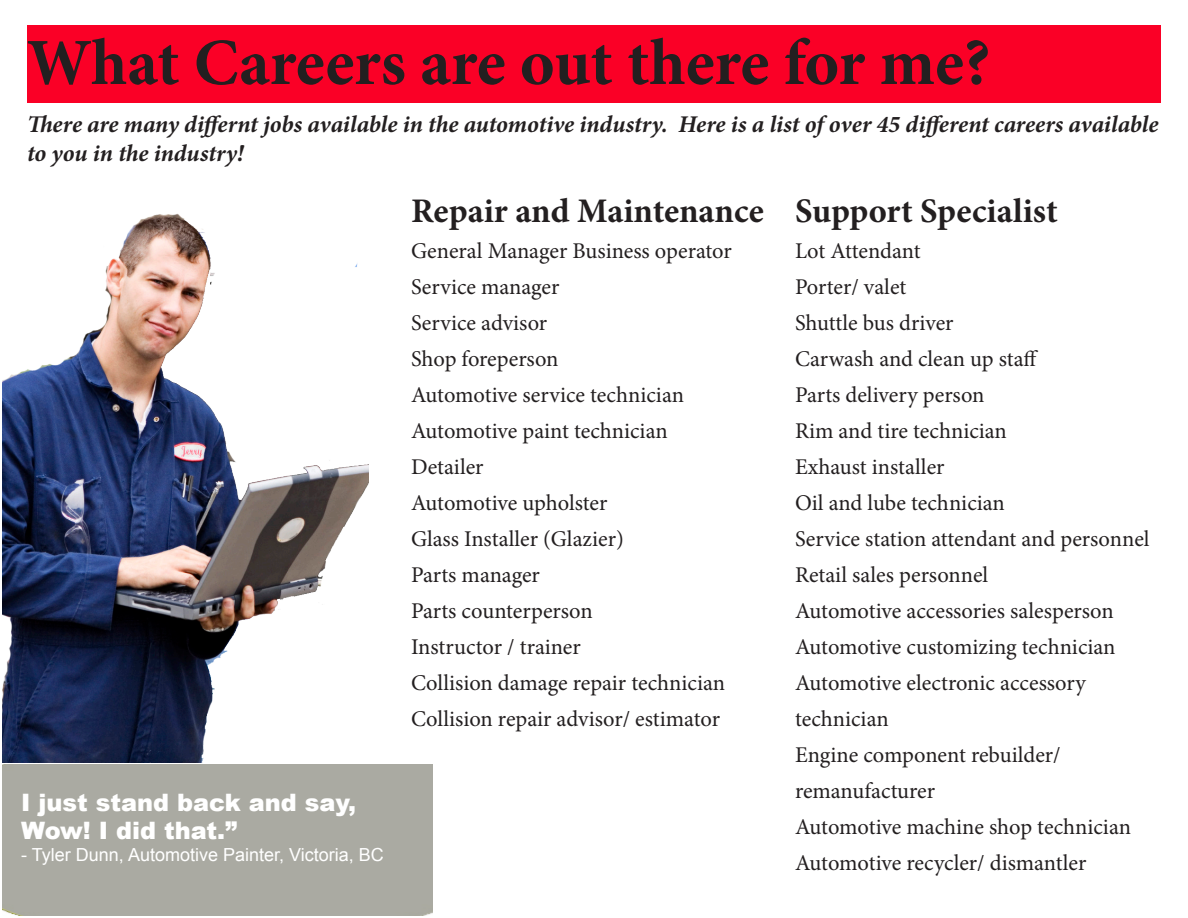
<style>
.page{position:relative;width:1188px;height:918px;background:#fff}
.page>*{position:absolute;margin:0;border:0;box-sizing:border-box;transform-origin:0 0}
.t1{font:700 66px "Minion Pro";letter-spacing:-.005em;color:#231f20}
.t2{font:700 34.5px "Minion Pro";color:#231f20}
.t3{font:italic 700 24px/28.8px "Minion Pro";letter-spacing:-.005em;color:#231f20}
.t4{font:900 24px/28.8px "Arial";color:#fff}
.t5{font:22.5px/36px "Minion Pro";color:#231f20}
.t6{font:18px "Arial";color:#fff}
</style>
<div class="page">
<div style="left:27px;top:25px;width:1134px;height:78px;background:#fa0026"></div>
<div style="left:2px;top:764px;width:430px;height:151px;background:#aaaaa2"></div>
<img style="left:2px;top:213px;width:366px;height:550px">
<p class="t1" style="left:27px;top:16px;width:965px">What Careers are out there for me?</p>
<p class="t3" style="left:27px;top:109px;width:1133px">There are many differnt jobs available in the automotive industry. Here is a list of over 45 different careers available to you in the industry!</p>
<p class="t2" style="left:795px;top:187px;width:264px">Support Specialist</p>
<p class="t5" style="left:795px;top:233px;width:127px">Lot Attendant</p>
<p class="t5" style="left:795px;top:269px;width:113px">Porter/ valet</p>
<p class="t5" style="left:795px;top:305px;width:160px">Shuttle bus driver</p>
<p class="t5" style="left:795px;top:341px;width:245px">Carwash and clean up staff</p>
<p class="t5" style="left:795px;top:377px;width:191px">Parts delivery person</p>
<p class="t5" style="left:795px;top:413px;width:213px">Rim and tire technician</p>
<p class="t5" style="left:795px;top:449px;width:151px">Exhaust installer</p>
<p class="t5" style="left:795px;top:485px;width:211px">Oil and lube technician</p>
<p class="t5" style="left:795px;top:521px;width:356px">Service station attendant and personnel</p>
<p class="t5" style="left:795px;top:557px;width:195px">Retail sales personnel</p>
<p class="t5" style="left:795px;top:593px;width:320px">Automotive accessories salesperson</p>
<p class="t5" style="left:795px;top:629px;width:322px">Automotive customizing technician</p>
<p class="t5" style="left:795px;top:665px;width:292px">Automotive electronic accessory technician</p>
<p class="t5" style="left:795px;top:737px;width:267px">Engine component rebuilder/ remanufacturer</p>
<p class="t5" style="left:795px;top:809px;width:338px">Automotive machine shop technician</p>
<p class="t5" style="left:795px;top:845px;width:293px">Automotive recycler/ dismantler</p>
<p class="t2" style="left:411px;top:187px;width:354px">Repair and Maintenance</p>
<p class="t5" style="left:411px;top:233px;width:322px">General Manager Business operator</p>
<p class="t5" style="left:411px;top:269px;width:150px">Service manager</p>
<p class="t5" style="left:411px;top:305px;width:138px">Service advisor</p>
<p class="t5" style="left:411px;top:341px;width:149px">Shop foreperson</p>
<p class="t5" style="left:411px;top:377px;width:274px">Automotive service technician</p>
<p class="t5" style="left:411px;top:413px;width:258px">Automotive paint technician</p>
<p class="t5" style="left:411px;top:449px;width:74px">Detailer</p>
<p class="t5" style="left:411px;top:485px;width:198px">Automotive upholster</p>
<p class="t5" style="left:411px;top:521px;width:214px">Glass Installer (Glazier)</p>
<p class="t5" style="left:411px;top:557px;width:130px">Parts manager</p>
<p class="t5" style="left:411px;top:593px;width:183px">Parts counterperson</p>
<p class="t5" style="left:411px;top:629px;width:171px">Instructor / trainer</p>
<p class="t5" style="left:411px;top:665px;width:316px">Collision damage repair technician</p>
<p class="t5" style="left:411px;top:701px;width:311px">Collision repair advisor/ estimator</p>
<p class="t4" style="left:21px;top:787px;width:336px">I just stand back and say,<br>Wow! I did that.”</p>
<p class="t6" style="left:21px;top:843px;width:364px">- Tyler Dunn, Automotive Painter, Victoria, BC</p>
</div>
